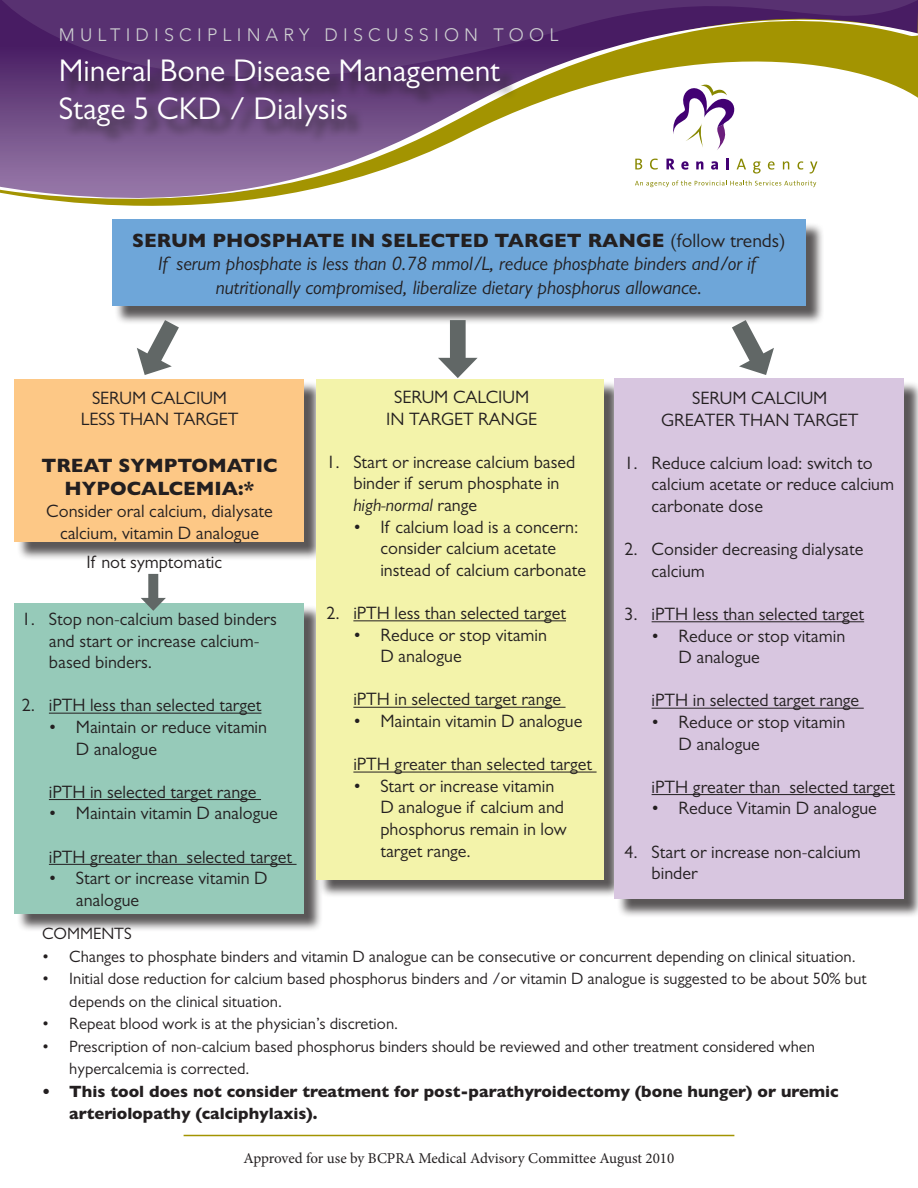
<style>
.page{position:relative;width:918px;height:1188px;background:#fff}
.page>*{position:absolute;margin:0;border:0;box-sizing:border-box;transform-origin:0 0}
.t1{font:31.5px/37.8px "Gill Sans";color:#fff}
.t2{font:italic 19.5px/23.4px "Gill Sans";color:#231f20;text-align:center}
.t3{font:800 19.5px/23.4px "Gill Alt One";color:#231f20;text-align:center}
.t4{font:18px/21.6px "Gill Sans";color:#231f20}
.t5{font:300 18px "Avenir LT";letter-spacing:.29em;color:#cfd0d2}
.t6{font:italic 18px "Gill Sans";color:#231f20}
.t7{font:16.5px/22.5px "Gill Sans";color:#231f20}
.t8{font:800 16.5px/22.5px "Gill Sans";color:#231f20}
.t9{font:15px "Minion Pro";letter-spacing:-.005em;color:#231f20}
.s1{font-family:"Gill Sans";font-weight:400}
.s2{font-style:normal}
</style>
<div class="page">
<svg style="left:81px;top:203px;width:725px;height:17px"></svg>
<svg style="left:0;top:15px;width:818px;height:188px"></svg>
<svg style="left:1px;top:0;width:917px;height:103px;background:#7d606d"></svg>
<div style="left:63px;top:62px;width:455px;height:83px;background:#231f20;opacity:.75"></div>
<hr style="left:184px;top:1135px;width:550px;height:1px;background:#a39401">
<svg style="left:672px;top:83px;width:64px;height:67px"></svg>
<svg style="left:635px;top:159px;width:7px;height:10px"></svg>
<svg style="left:650px;top:159px;width:8px;height:11px"></svg>
<svg style="left:666px;top:159px;width:9px;height:10px"></svg>
<svg style="left:681px;top:161px;width:8px;height:9px"></svg>
<svg style="left:696px;top:161px;width:7px;height:8px"></svg>
<svg style="left:711px;top:161px;width:7px;height:9px"></svg>
<svg style="left:726px;top:158px;width:2px;height:11px"></svg>
<svg style="left:737px;top:159px;width:9px;height:10px"></svg>
<svg style="left:753px;top:161px;width:8px;height:13px"></svg>
<svg style="left:768px;top:161px;width:7px;height:9px"></svg>
<svg style="left:783px;top:161px;width:6px;height:8px"></svg>
<svg style="left:798px;top:161px;width:5px;height:9px"></svg>
<svg style="left:810px;top:162px;width:7px;height:12px"></svg>
<svg style="left:635px;top:180px;width:181px;height:7px"></svg>
<div style="left:16px;top:605px;width:307px;height:327px;background:#231f20;opacity:.75"></div>
<div style="left:14px;top:603px;width:290px;height:310px;background:#96cab9"></div>
<div style="left:115px;top:222px;width:709px;height:103px;background:#231f20;opacity:.75"></div>
<div style="left:112px;top:220px;width:694px;height:86px;background:#6ea6d9"></div>
<div style="left:16px;top:381px;width:307px;height:179px;background:#231f20;opacity:.75"></div>
<div style="left:14px;top:379px;width:290px;height:163px;background:#fdc886"></div>
<hr style="left:49px;top:713px;width:212px;height:1px;background:#231f20">
<hr style="left:49px;top:799px;width:212px;height:1px;background:#231f20">
<hr style="left:49px;top:864px;width:248px;height:1px;background:#231f20">
<div style="left:318px;top:381px;width:305px;height:517px;background:#231f20;opacity:.75"></div>
<div style="left:316px;top:379px;width:288px;height:500px;background:#f3f3aa"></div>
<hr style="left:353px;top:620px;width:213px;height:1px;background:#231f20">
<hr style="left:353px;top:707px;width:213px;height:1px;background:#231f20">
<hr style="left:353px;top:772px;width:244px;height:1px;background:#231f20">
<div style="left:616px;top:381px;width:302px;height:537px;background:#231f20;opacity:.75"></div>
<div style="left:614px;top:379px;width:290px;height:520px;background:#d8c6e0"></div>
<hr style="left:652px;top:621px;width:212px;height:1px;background:#231f20">
<hr style="left:652px;top:708px;width:212px;height:1px;background:#231f20">
<hr style="left:652px;top:794px;width:243px;height:1px;background:#231f20">
<svg style="left:438px;top:320px;width:40px;height:58px"></svg>
<svg style="left:732px;top:320px;width:42px;height:55px"></svg>
<svg style="left:137px;top:320px;width:42px;height:55px"></svg>
<svg style="left:141px;top:574px;width:25px;height:37px"></svg>
<p class="t5" style="left:59px;top:24px;width:501px">MULTIDISCIPLINARY DISCUSSION TOOL</p>
<h1 class="t1" style="left:59px;top:52px;width:443px">Mineral Bone Disease Management<br>Stage 5 CKD / Dialysis</h1>
<p class="t3" style="left:132px;top:228px;width:655px">SERUM PHOSPHATE IN SELECTED TARGET RANGE <span class="s1">(follow trends)</span></p>
<p class="t2" style="left:158px;top:252px;width:599px">If serum phosphate is less than 0.78 mmol/L, reduce phosphate binders and/or if nutritionally compromised, liberalize dietary phosphorus allowance.</p>
<p class="t4" style="left:92px;top:387px;width:137px">SERUM CALCIUM</p>
<p class="t4" style="left:81px;top:408px;width:159px">LESS THAN TARGET</p>
<p class="t3" style="left:41px;top:454px;width:238px">TREAT SYMPTOMATIC<br>HYPOCALCEMIA:*</p>
<p class="t4" style="left:46px;top:500px;width:228px;text-align:center">Consider oral calcium, dialysate calcium, vitamin D analogue</p>
<p class="t4" style="left:86px;top:551px;width:137px">If not symptomatic</p>
<p class="t4" style="left:49px;top:608px;width:229px;text-indent:-27px">1. Stop non-calcium based binders and start or increase calcium&shy;based binders.</p>
<p class="t4" style="left:22px;top:694px;width:241px">2. iPTH less than selected target</p>
<p class="t4" style="left:76px;top:716px;width:193px;text-indent:-27px">• Maintain or reduce vitamin<br>D analogue</p>
<p class="t4" style="left:49px;top:781px;width:209px">iPTH in selected target range</p>
<p class="t4" style="left:49px;top:802px;width:231px">• Maintain vitamin D analogue</p>
<p class="t4" style="left:49px;top:846px;width:245px">iPTH greater than selected target</p>
<p class="t4" style="left:49px;top:867px;width:220px">• Start or increase vitamin D</p>
<p class="t4" style="left:76px;top:889px;width:65px">analogue</p>
<p class="t4" style="left:394px;top:386px;width:137px">SERUM CALCIUM</p>
<p class="t4" style="left:386px;top:408px;width:152px">IN TARGET RANGE</p>
<p class="t4" style="left:353px;top:451px;width:224px;text-indent:-27px">1. Start or increase calcium based binder if serum phosphate in</p>
<p class="t6" style="left:353px;top:495px;width:125px">high-normal <span class="s2">range</span></p>
<p class="t4" style="left:353px;top:516px;width:226px">• If calcium load is a concern:</p>
<p class="t4" style="left:380px;top:537px;width:177px">consider calcium acetate</p>
<p class="t4" style="left:380px;top:559px;width:207px">instead of calcium carbonate</p>
<p class="t4" style="left:326px;top:602px;width:241px">2. iPTH less than selected target</p>
<p class="t4" style="left:380px;top:624px;width:168px;text-indent:-27px">• Reduce or stop vitamin<br>D analogue</p>
<p class="t4" style="left:353px;top:689px;width:209px">iPTH in selected target range</p>
<p class="t4" style="left:353px;top:710px;width:231px">• Maintain vitamin D analogue</p>
<p class="t4" style="left:353px;top:753px;width:240px">iPTH greater than selected target</p>
<p class="t4" style="left:353px;top:775px;width:202px">• Start or increase vitamin</p>
<p class="t4" style="left:380px;top:797px;width:188px">D analogue if calcium and phosphorus remain in low target range.</p>
<p class="t4" style="left:692px;top:387px;width:137px">SERUM CALCIUM</p>
<p class="t4" style="left:661px;top:409px;width:199px">GREATER THAN TARGET</p>
<p class="t4" style="left:652px;top:452px;width:244px;text-indent:-27px">1. Reduce calcium load: switch to calcium acetate or reduce calcium carbonate dose</p>
<p class="t4" style="left:652px;top:538px;width:213px;text-indent:-27px">2. Consider decreasing dialysate calcium</p>
<p class="t4" style="left:625px;top:603px;width:241px">3. iPTH less than selected target</p>
<p class="t4" style="left:679px;top:625px;width:168px;text-indent:-27px">• Reduce or stop vitamin<br>D analogue</p>
<p class="t4" style="left:652px;top:689px;width:209px">iPTH in selected target range</p>
<p class="t4" style="left:679px;top:711px;width:168px;text-indent:-27px">• Reduce or stop vitamin<br>D analogue</p>
<p class="t4" style="left:652px;top:776px;width:245px">iPTH greater than selected target</p>
<p class="t4" style="left:652px;top:797px;width:227px">• Reduce Vitamin D analogue</p>
<p class="t4" style="left:652px;top:841px;width:211px;text-indent:-27px">4. Start or increase non-calcium binder</p>
<p class="t7" style="left:42px;top:922px;width:91px">COMMENTS</p>
<p class="t7" style="left:42px;top:945px;width:815px">• Changes to phosphate binders and vitamin D analogue can be consecutive or concurrent depending on clinical situation.</p>
<p class="t7" style="left:69px;top:967px;width:799px;text-indent:-27px">• Initial dose reduction for calcium based phosphorus binders and /or vitamin D analogue is suggested to be about 50% but depends on the clinical situation.</p>
<p class="t7" style="left:42px;top:1012px;width:357px">• Repeat blood work is at the physician’s discretion.</p>
<p class="t7" style="left:69px;top:1035px;width:747px;text-indent:-27px">• Prescription of non-calcium based phosphorus binders should be reviewed and other treatment considered when hypercalcemia is corrected.</p>
<p class="t8" style="left:69px;top:1080px;width:771px;text-indent:-27px">• This tool does not consider treatment for post-parathyroidectomy (bone hunger) or uremic arteriolopathy (calciphylaxis).</p>
<p class="t9" style="left:244px;top:1148px;width:432px">Approved for use by BCPRA Medical Advisory Committee August 2010</p>
</div>
